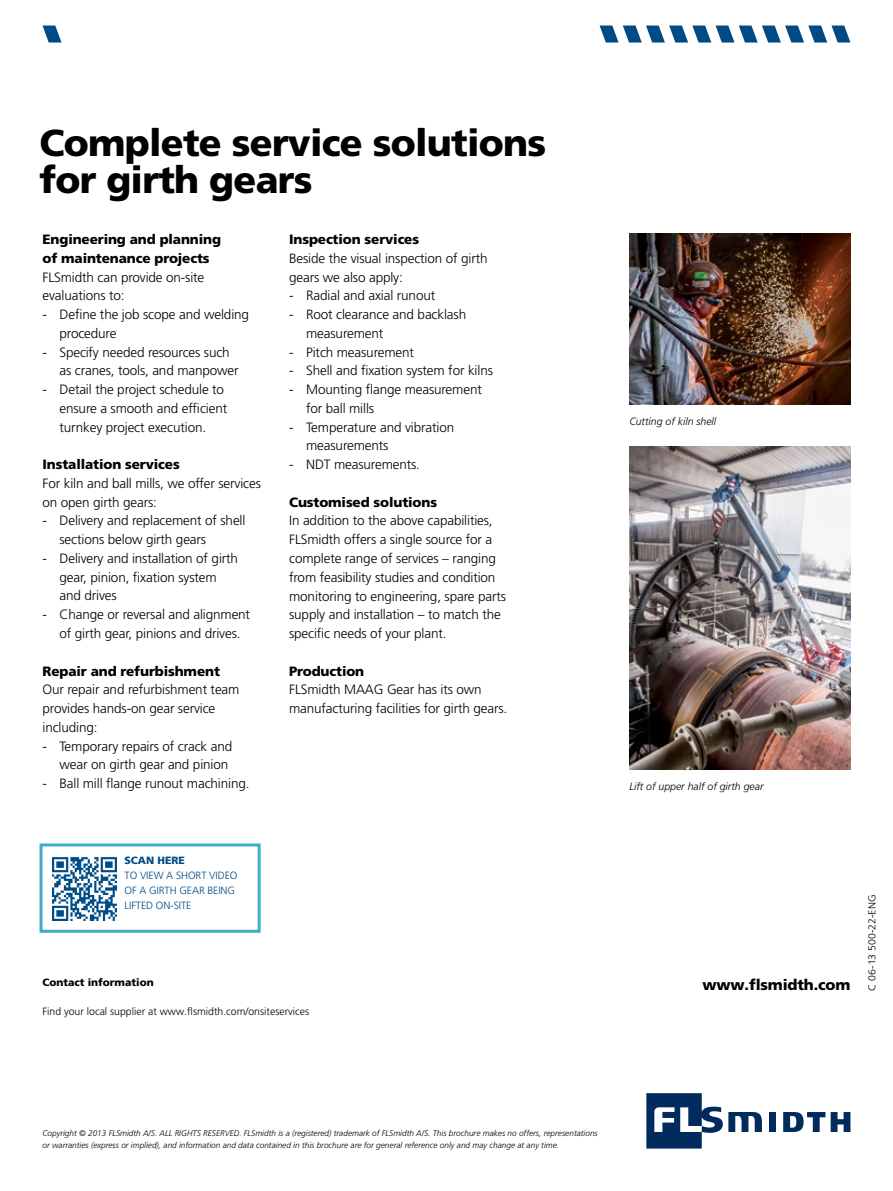
<style>
.page{position:relative;width:893px;height:1191px;background:#fff}
.page>*{position:absolute;margin:0;border:0;box-sizing:border-box;transform-origin:0 0}
.t1{font:900 37.5px/37.5px "Frutiger LT Pro";letter-spacing:-.02em;color:#000}
.t2{font:900 15px "Frutiger LT Pro";letter-spacing:-.01em;color:#000}
.t3{font:300 13.5px/18.8px "Frutiger LT Pro";letter-spacing:-.01em;color:#000}
.t4{font:900 13.5px/18.8px "Frutiger LT Pro";letter-spacing:-.01em;color:#000}
.t5{font:300 10.5px "Frutiger LT Pro";color:#000}
.t6{font:300 10.5px "Frutiger LT Pro";letter-spacing:-.01em;color:#004b85}
.t7{font:italic 300 10.5px "Frutiger LT Pro";color:#000}
.t8{font:900 10.5px "Frutiger LT Pro";color:#000}
.t9{font:900 10.5px "Frutiger LT Pro";color:#004b85}
.t10{font:300 10.05px "Frutiger LT Pro";color:#000;scale:1.05 1}
.t11{font:italic 300 8.25px/12px "Frutiger LT Pro";color:#000}
</style>
<div class="page">
<svg style="left:43px;top:26px;width:19px;height:17px"></svg>
<svg style="left:600px;top:26px;width:250px;height:17px"></svg>
<img style="left:629px;top:234px;width:221px;height:170px">
<div style="left:769px;top:1112px;width:7px;height:20px;background:#002b5c"></div>
<svg style="left:783px;top:1112px;width:42px;height:20px"></svg>
<svg style="left:831px;top:1112px;width:19px;height:20px"></svg>
<svg style="left:646px;top:1093px;width:116px;height:55px"></svg>
<div style="left:40px;top:843px;width:221px;height:89px;background:#fff;border:3px solid #40adc8"></div>
<img style="left:52px;top:856px;width:64px;height:64px">
<img style="left:629px;top:446px;width:221px;height:324px">
<h1 class="t1" style="left:40px;top:124px;width:508px">Complete service solutions for girth gears</h1>
<p class="t4" style="left:43px;top:230px;width:180px">Engineering and planning of maintenance projects</p>
<p class="t3" style="left:43px;top:268px;width:163px">FLSmidth can provide on-site evaluations to:</p>
<p class="t3" style="left:60px;top:305px;width:191px;text-indent:-17px">- Define the job scope and welding procedure</p>
<p class="t3" style="left:60px;top:343px;width:181px;text-indent:-17px">- Specify needed resources such as cranes, tools, and manpower</p>
<p class="t3" style="left:60px;top:380px;width:169px;text-indent:-17px">- Detail the project schedule to ensure a smooth and efficient turnkey project execution.</p>
<p class="t4" style="left:43px;top:455px;width:139px">Installation services</p>
<p class="t3" style="left:43px;top:474px;width:220px">For kiln and ball mills, we offer services on open girth gears:</p>
<p class="t3" style="left:60px;top:511px;width:187px;text-indent:-17px">- Delivery and replacement of shell sections below girth gears</p>
<p class="t3" style="left:60px;top:549px;width:180px;text-indent:-17px">- Delivery and installation of girth gear, pinion, fixation system and drives</p>
<p class="t3" style="left:43px;top:605px;width:209px;text-align:center">- Change or reversal and alignment of girth gear, pinions and drives.</p>
<p class="t4" style="left:43px;top:661px;width:179px">Repair and refurbishment</p>
<p class="t3" style="left:43px;top:680px;width:198px">Our repair and refurbishment team provides hands-on gear service including:</p>
<p class="t3" style="left:60px;top:736px;width:174px;text-indent:-17px">- Temporary repairs of crack and wear on girth gear and pinion</p>
<p class="t3" style="left:43px;top:774px;width:208px">- Ball mill flange runout machining.</p>
<p class="t4" style="left:289px;top:230px;width:132px">Inspection services</p>
<p class="t3" style="left:289px;top:249px;width:200px">Beside the visual inspection of girth gears we also apply:</p>
<p class="t3" style="left:289px;top:286px;width:148px">- Radial and axial runout</p>
<p class="t3" style="left:306px;top:305px;width:162px;text-indent:-17px">- Root clearance and backlash measurement</p>
<p class="t3" style="left:289px;top:343px;width:126px">- Pitch measurement</p>
<p class="t3" style="left:289px;top:361px;width:205px">- Shell and fixation system for kilns</p>
<p class="t3" style="left:306px;top:380px;width:177px;text-indent:-17px">- Mounting flange measurement for ball mills</p>
<p class="t3" style="left:306px;top:418px;width:150px;text-indent:-17px">- Temperature and vibration measurements</p>
<p class="t3" style="left:289px;top:455px;width:132px">- NDT measurements.</p>
<p class="t4" style="left:289px;top:492px;width:149px">Customised solutions</p>
<p class="t3" style="left:289px;top:511px;width:218px">In addition to the above capabilities, FLSmidth offers a single source for a complete range of services – ranging from feasibility studies and condition monitoring to engineering, spare parts supply and installation – to match the specific needs of your plant.</p>
<p class="t4" style="left:289px;top:661px;width:77px">Production</p>
<p class="t3" style="left:289px;top:680px;width:220px">FLSmidth MAAG Gear has its own manufacturing facilities for girth gears.</p>
<p class="t9" style="left:125px;top:854px;width:48px">Scan here</p>
<p class="t6" style="left:125px;top:869px;width:71px">to view a short</p>
<p class="t6" style="left:209px;top:869px;width:13px">video</p>
<p class="t6" style="left:125px;top:884px;width:31px">of agirt</p>
<p class="t6" style="left:170px;top:884px;width:17px">h gear</p>
<p class="t6" style="left:208px;top:884px;width:7px">being</p>
<p class="t6" style="left:125px;top:899px;width:6px">lifted</p>
<p class="t6" style="left:156px;top:899px;width:23px">on-site</p>
<p class="t8" style="left:43px;top:976px;width:113px">Contact information</p>
<p class="t5" style="left:43px;top:1005px;width:268px">Find your local supplier at www.flsmidth.com/onsiteservices</p>
<p class="t7" style="left:629px;top:415px;width:88px">Cutting of kiln shell</p>
<p class="t7" style="left:629px;top:780px;width:136px">Lift of upper half of girth gear</p>
<p class="t2" style="left:702px;top:975px;width:149px">www.flsmidth.com</p>
<p class="t10" style="left:866px;top:990px;width:93px;rotate:-90deg">C 06-13 500-22-ENG</p>
<p class="t11" style="left:43px;top:1127px;width:557px">Copyright © 2013 FLSmidth A/S. ALL RIGHTS RESERVED. FLSmidth is a (registered) trademark of FLSmidth A/S. This brochure makes no offers, representations or warranties (express or implied), and information and data contained in this brochure are for general reference only and may change at any time.</p>
</div>
